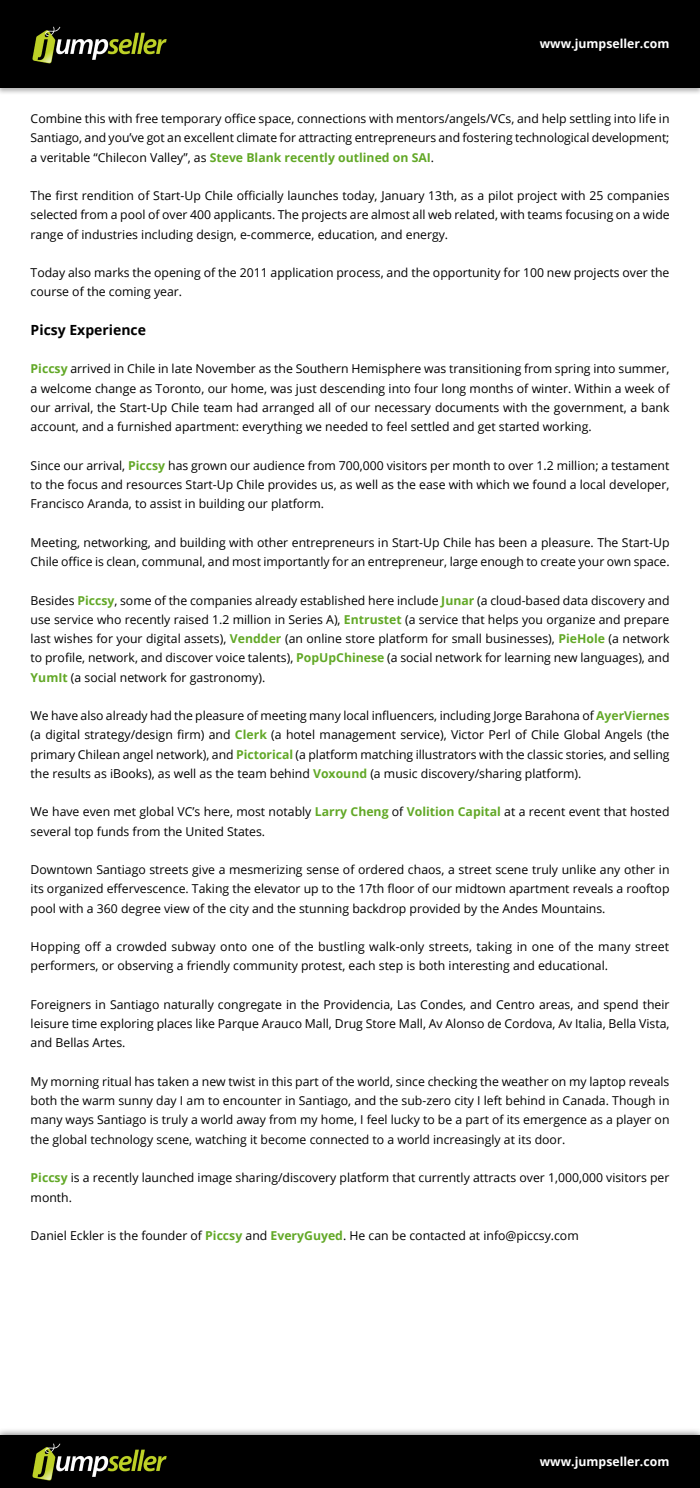
<style>
.page{position:relative;width:700px;height:1488px;background:#fff}
.page>*{position:absolute;margin:0;border:0;box-sizing:border-box;transform-origin:0 0}
.t1{font:700 14px "Open Sans";color:#000}
.t2{font:12.25px/19.2px "Open Sans";color:#000;text-align:justify}
.t3{font:700 12.25px "Open Sans";color:#fff}
.s1{font-weight:700;color:#62a827}
</style>
<div class="page">
<div style="left:0;top:0;width:700px;height:95px;background:#000;opacity:.3"></div>
<div style="left:0;top:0;width:700px;height:88px;background:#000"></div>
<img style="left:32px;top:26px;width:135px;height:38px">
<div style="left:0;top:1427px;width:700px;height:61px;background:#000;opacity:.6"></div>
<div style="left:0;top:1435px;width:700px;height:53px;background:#000"></div>
<img style="left:32px;top:1443px;width:135px;height:38px">
<p class="t3" style="left:540px;top:35px;width:131px">www.jumpseller.com</p>
<p class="t2" style="left:31px;top:109px;width:640px">Combine this with free temporary office space, connections with mentors/angels/VCs, and help settling into life in Santiago, and you’ve got an excellent climate for attracting entrepreneurs and fostering technological development; a veritable “Chilecon Valley”, as <span class="s1">Steve Blank recently outlined on SAI</span>.</p>
<p class="t2" style="left:31px;top:186px;width:641px">The first rendition of Start-Up Chile officially launches today, January 13th, as a pilot project with 25 companies selected from a pool of over 400 applicants. The projects are almost all web related, with teams focusing on a wide range of industries including design, e-commerce, education, and energy.</p>
<p class="t2" style="left:31px;top:263px;width:640px">Today also marks the opening of the 2011 application process, and the opportunity for 100 new projects over the course of the coming year.</p>
<p class="t1" style="left:31px;top:320px;width:117px">Picsy Experience</p>
<p class="t2" style="left:31px;top:359px;width:640px"><span class="s1">Piccsy</span> arrived in Chile in late November as the Southern Hemisphere was transitioning from spring into summer, a welcome change as Toronto, our home, was just descending into four long months of winter. Within a week of our arrival, the Start-Up Chile team had arranged all of our necessary documents with the government, a bank account, and a furnished apartment: everything we needed to feel settled and get started working.</p>
<p class="t2" style="left:31px;top:455px;width:640px">Since our arrival, <span class="s1">Piccsy</span> has grown our audience from 700,000 visitors per month to over 1.2 million; a testament to the focus and resources Start-Up Chile provides us, as well as the ease with which we found a local developer, Francisco Aranda, to assist in building our platform.</p>
<p class="t2" style="left:31px;top:532px;width:641px">Meeting, networking, and building with other entrepreneurs in Start-Up Chile has been a pleasure. The Start-Up<br>Chile office is clean, communal, and most importantly for an entrepreneur, large enough to create your own space.</p>
<p class="t2" style="left:31px;top:590px;width:640px">Besides <span class="s1">Piccsy</span>, some of the companies already established here include <span class="s1">Junar</span> (a cloud-based data discovery and use service who recently raised 1.2 million in Series A), <span class="s1">Entrustet</span> (a service that helps you organize and prepare last wishes for your digital assets), <span class="s1">Vendder</span> (an online store platform for small businesses), <span class="s1">PieHole</span> (a network to profile, network, and discover voice talents), <span class="s1">PopUpChinese</span> (a social network for learning new languages), and <span class="s1">YumIt</span> (a social network for gastronomy).</p>
<p class="t2" style="left:31px;top:705px;width:641px">We have also already had the pleasure of meeting many local influencers, including Jorge Barahona of <span class="s1">AyerViernes </span>(a digital strategy/design firm) and <span class="s1">Clerk</span> (a hotel management service), Victor Perl of Chile Global Angels (the primary Chilean angel network), and <span class="s1">Pictorical</span> (a platform matching illustrators with the classic stories, and selling the results as iBooks), as well as the team behind <span class="s1">Voxound</span> (a music discovery/sharing platform).</p>
<p class="t2" style="left:31px;top:802px;width:640px">We have even met global VC’s here, most notably <span class="s1">Larry Cheng</span> of <span class="s1">Volition Capital</span> at a recent event that hosted several top funds from the United States.</p>
<p class="t2" style="left:31px;top:859px;width:640px">Downtown Santiago streets give a mesmerizing sense of ordered chaos, a street scene truly unlike any other in its organized effervescence. Taking the elevator up to the 17th floor of our midtown apartment reveals a rooftop pool with a 360 degree view of the city and the stunning backdrop provided by the Andes Mountains.</p>
<p class="t2" style="left:31px;top:936px;width:640px">Hopping off a crowded subway onto one of the bustling walk-only streets, taking in one of the many street performers, or observing a friendly community protest, each step is both interesting and educational.</p>
<p class="t2" style="left:31px;top:994px;width:640px">Foreigners in Santiago naturally congregate in the Providencia, Las Condes, and Centro areas, and spend their leisure time exploring places like Parque Arauco Mall, Drug Store Mall, Av Alonso de Cordova, Av Italia, Bella Vista, and Bellas Artes.</p>
<p class="t2" style="left:31px;top:1071px;width:640px">My morning ritual has taken a new twist in this part of the world, since checking the weather on my laptop reveals both the warm sunny day I am to encounter in Santiago, and the sub-zero city I left behind in Canada. Though in many ways Santiago is truly a world away from my home, I feel lucky to be a part of its emergence as a player on the global technology scene, watching it become connected to a world increasingly at its door.</p>
<p class="t2" style="left:31px;top:1167px;width:640px"><span class="s1">Piccsy</span> is a recently launched image sharing/discovery platform that currently attracts over 1,000,000 visitors per month.</p>
<p class="t2" style="left:31px;top:1225px;width:550px">Daniel Eckler is the founder of <span class="s1">Piccsy</span> and <span class="s1">EveryGuyed</span>. He can be contacted at info@piccsy.com</p>
<p class="t3" style="left:540px;top:1453px;width:131px">www.jumpseller.com</p>
</div>
